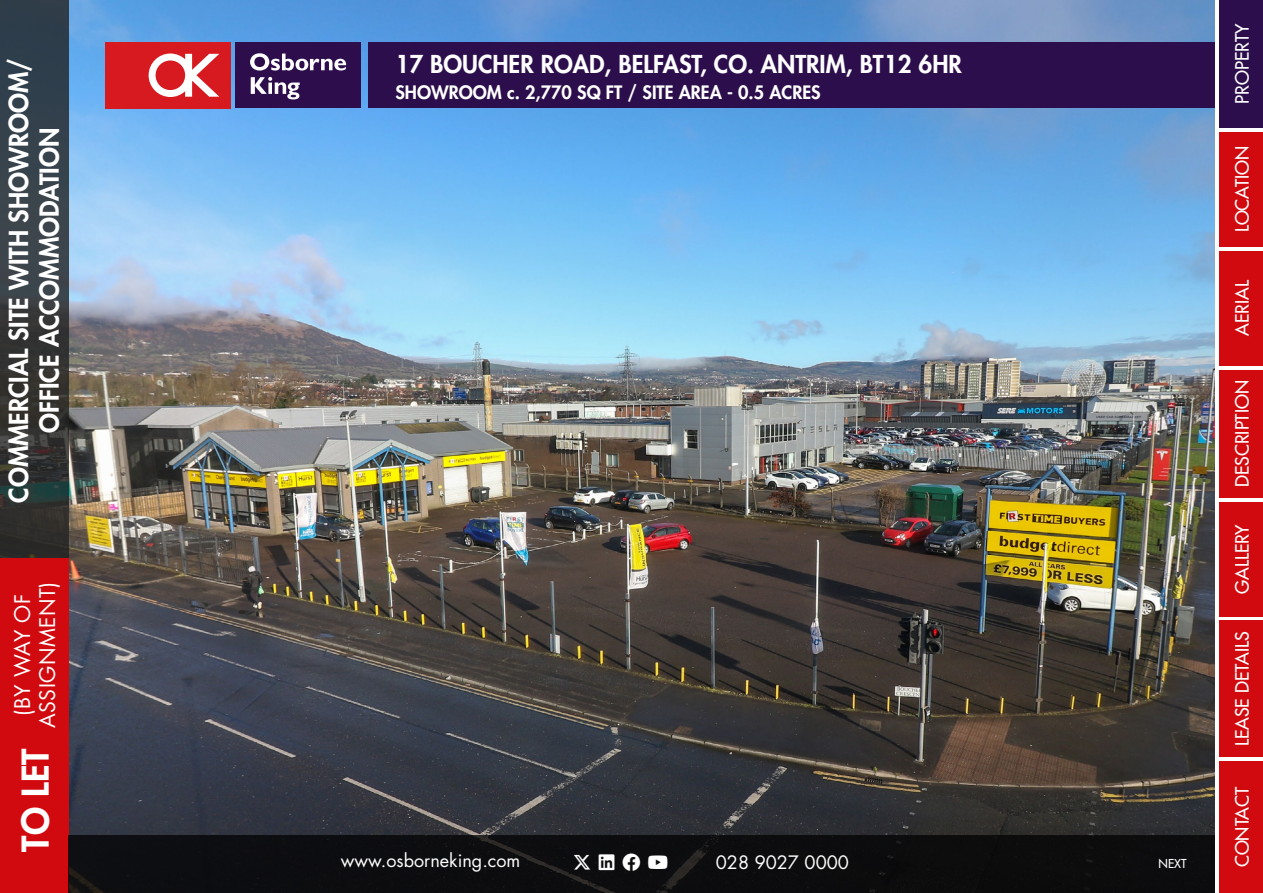
<style>
.page{position:relative;width:1263px;height:893px;background:#fff}
.page>*{position:absolute;margin:0;border:0;box-sizing:border-box;transform-origin:0 0}
.t1{font:800 36px "Futura Std";color:#fff}
.t2{font:800 25.5px/30.6px "Futura Std";color:#fff;text-align:center}
.t3{font:800 24px "Futura Std";color:#fff}
.t4{font:21px/25.2px "Futura Std";letter-spacing:.025em;color:#fff;text-align:center}
.t5{font:500 18px "Futura Std";color:#fff}
.t6{font:800 18px "Futura Std";color:#fff}
.t7{font:18px "Futura Std";color:#fff}
.t8{font:18px "Font Awesome 6 Brands";color:#fff}
.t9{font:500 12px "Futura Std";color:#fff}
</style>
<div class="page">
<img style="left:68px;top:0;width:1147px;height:835px">
<div style="left:368px;top:43px;width:846px;height:65px;background:#2d0e4c"></div>
<div style="left:1219px;top:132px;width:44px;height:115px;background:#d10a10"></div>
<div style="left:1219px;top:370px;width:44px;height:127px;background:#d10a10"></div>
<div style="left:1219px;top:621px;width:44px;height:136px;background:#d10a10"></div>
<div style="left:1219px;top:761px;width:44px;height:132px;background:#d10a10"></div>
<div style="left:1219px;top:502px;width:44px;height:115px;background:#d10a10"></div>
<svg style="left:0;top:0;width:68px;height:558px;background:#333a3f"></svg>
<div style="left:0;top:558px;width:68px;height:335px;background:#d10a10"></div>
<div style="left:1219px;top:251px;width:44px;height:115px;background:#d10a10"></div>
<div style="left:1219px;top:0;width:44px;height:128px;background:#2d0e4c"></div>
<div style="left:235px;top:43px;width:126px;height:65px;background:#2d0d4c"></div>
<svg style="left:251px;top:77px;width:49px;height:22px"></svg>
<svg style="left:250px;top:53px;width:96px;height:18px"></svg>
<div style="left:106px;top:43px;width:125px;height:65px;background:#d71920"></div>
<svg style="left:149px;top:54px;width:70px;height:43px"></svg>
<div style="left:68px;top:835px;width:1147px;height:58px;background:#0c0d0f"></div>
<h2 class="t2" style="left:3px;top:503px;width:446px;rotate:-90deg">COMMERCIAL SITE WITH SHOWROOM/<br>OFFICE ACCOMMODATION</h2>
<p class="t4" style="left:10px;top:728px;width:148px;rotate:-90deg">(BY WAY OF<br>ASSIGNMENT)</p>
<h1 class="t1" style="left:13px;top:851px;width:105px;rotate:-90deg">TO LET</h1>
<h3 class="t3" style="left:395px;top:49px;width:568px">17 BOUCHER ROAD, BELFAST, CO. ANTRIM, BT12 6HR</h3>
<p class="t6" style="left:395px;top:81px;width:427px">SHOWROOM c. 2,770 SQ FT / SITE AREA - 0.5 ACRES</p>
<p class="t7" style="left:341px;top:849px;width:181px">www.osborneking.com</p>
<p class="t8" style="left:648px;top:853px;width:22px">□◆▼◆</p>
<p class="t7" style="left:716px;top:851px;width:135px">028 9027 0000</p>
<p class="t9" style="left:1158px;top:856px;width:30px">NEXT</p>
<p class="t5" style="left:1231px;top:104px;width:82px;rotate:-90deg">PROPERTY</p>
<p class="t5" style="left:1231px;top:232px;width:88px;rotate:-90deg">LOCATION</p>
<p class="t5" style="left:1231px;top:336px;width:57px;rotate:-90deg">AERIAL</p>
<p class="t5" style="left:1231px;top:487px;width:109px;rotate:-90deg">DESCRIPTION</p>
<p class="t5" style="left:1231px;top:594px;width:71px;rotate:-90deg">GALLERY</p>
<p class="t5" style="left:1231px;top:746px;width:116px;rotate:-90deg">LEASE DETAILS</p>
<p class="t5" style="left:1231px;top:867px;width:82px;rotate:-90deg">CONTACT</p>
</div>
